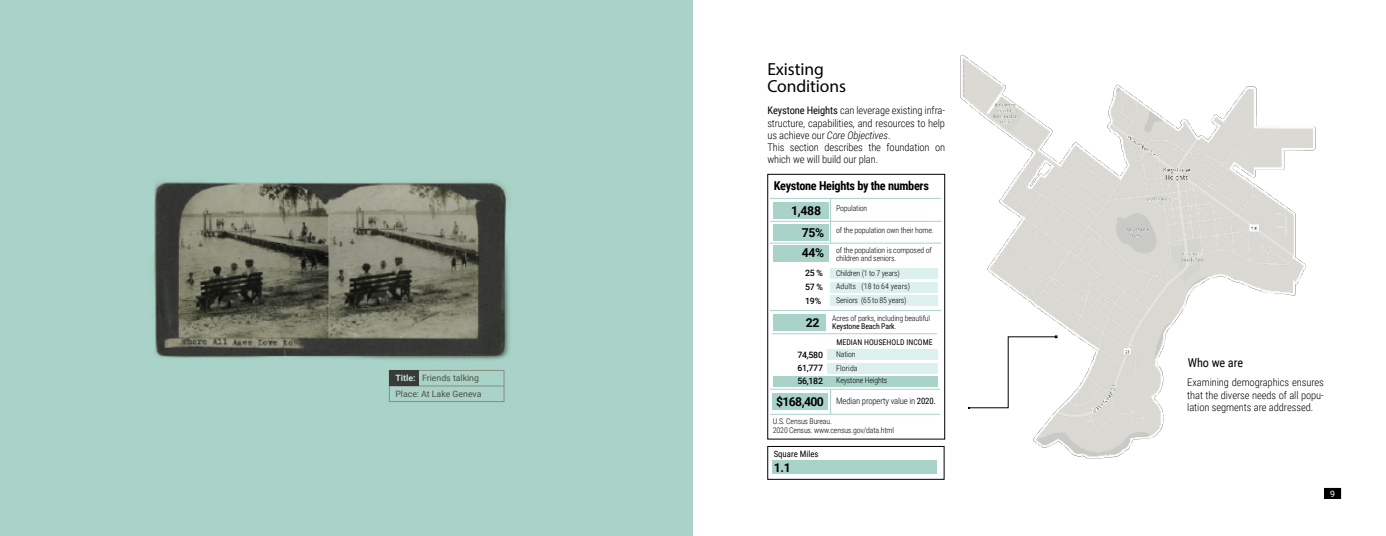
<style>
.page{position:relative;width:1386px;height:536px;background:#fff}
.page>*{position:absolute;margin:0;border:0;box-sizing:border-box;transform-origin:0 0}
.t1{font:17.5px/17.5px "Myriad Pro";letter-spacing:-.005em;color:#000}
.t2{font:700 12.25px "Roboto Condensed";letter-spacing:-.025em;color:#000}
.t3{font:700 12.25px "Roboto";letter-spacing:-.025em;color:#000}
.t4{font:12.25px "Roboto Condensed";letter-spacing:-.005em;color:#000}
.t5{font:300 10.5px/12.2px "Roboto Condensed";letter-spacing:-.01em;color:#000}
.t6{font:8.75px "Roboto";color:#4f5040}
.t7{font:500 8.75px "Roboto";letter-spacing:-.025em;color:#000}
.t8{font:300 8.75px "Roboto Condensed";letter-spacing:-.02em;color:#000}
.t9{font:8.75px "Roboto Condensed";color:#000}
.t10{font:8.75px "Roboto";color:#fff}
.t11{font:300 7.88px/7.9px "Roboto Condensed";letter-spacing:-.02em;color:#000}
.t12{font:300 7.88px "Roboto Condensed";letter-spacing:.01em;color:#000}
.t13{font:7.88px "Roboto Condensed";letter-spacing:.01em;color:#000}
.s1{font-weight:700;color:#c1e3e4}
.s2{font-weight:400}
.s3{font-style:italic}
</style>
<div class="page">
<svg style="left:1324px;top:487px;width:17px;height:12px"></svg>
<img style="left:0;top:0;width:693px;height:536px">
<img style="left:869px;top:54px;width:447px;height:412px">
<svg style="left:968px;top:335px;width:89px;height:73px"></svg>
<div style="left:827px;top:349px;width:111px;height:11px;background:#dcf0ee"></div>
<div style="left:831px;top:295px;width:107px;height:11px;background:#dcf0ee"></div>
<div style="left:831px;top:281px;width:107px;height:11px;background:#dcf0ee"></div>
<div style="left:831px;top:268px;width:107px;height:10px;background:#dcf0ee"></div>
<div style="left:773px;top:202px;width:56px;height:17px;background:#a9d3c9"></div>
<div style="left:773px;top:224px;width:56px;height:16px;background:#a9d3c9"></div>
<div style="left:773px;top:245px;width:56px;height:16px;background:#a9d3c9"></div>
<div style="left:773px;top:315px;width:52px;height:16px;background:#a9d3c9"></div>
<div style="left:772px;top:393px;width:56px;height:16px;background:#a9d3c9"></div>
<div style="left:827px;top:363px;width:111px;height:10px;background:#dcf0ee"></div>
<div style="left:773px;top:375px;width:165px;height:11px;background:#a9d3c9"></div>
<hr style="left:770px;top:221px;width:171px;height:1px;background:#a9d3c9">
<hr style="left:770px;top:198px;width:171px;height:1px;background:#a9d3c9">
<hr style="left:770px;top:243px;width:171px;height:1px;background:#a9d3c9">
<hr style="left:770px;top:310px;width:171px;height:1px;background:#a9d3c9">
<hr style="left:772px;top:333px;width:165px;height:1px;background:#a9d3c9">
<hr style="left:770px;top:389px;width:170px;height:1px;background:#a9d3c9">
<hr style="left:770px;top:414px;width:170px;height:1px;background:#a9d3c9">
<div style="left:767px;top:174px;width:178px;height:265px;border:1px solid #000"></div>
<hr style="left:830px;top:198px;width:1px;height:45px;background:#a9d3c9">
<svg style="left:830px;top:390px;width:1px;height:24px"></svg>
<div style="left:389px;top:370px;width:115px;height:31px;border:1px solid #8a8c76"></div>
<hr style="left:389px;top:385px;width:115px;height:1px;background:#8a8c76">
<div style="left:389px;top:370px;width:29px;height:15px;background:#393b36"></div>
<div style="left:772px;top:460px;width:164px;height:14px;background:#a9d3c9"></div>
<div style="left:767px;top:446px;width:177px;height:33px;border:1px solid #000"></div>
<p class="t6" style="left:395px;top:372px;width:85px"><span class="s1">Title:</span> Friends talking</p>
<p class="t6" style="left:395px;top:387px;width:88px">Place: At Lake Geneva</p>
<h1 class="t1" style="left:767px;top:60px;width:80px">Existing<br>Conditions</h1>
<p class="t5" style="left:767px;top:104px;width:179px"><span class="s2">Keystone Heights</span> can leverage existing infra&shy;structure, capabilities, and resources to help us achieve our <span class="s3">Core Objectives</span>.<br>This section describes the foundation on which we will build our plan.</p>
<p class="t2" style="left:774px;top:177px;width:157px">Keystone Heights by the numbers</p>
<p class="t3" style="left:791px;top:202px;width:31px">1,488</p>
<p class="t11" style="left:836px;top:204px;width:33px">Population</p>
<p class="t3" style="left:802px;top:224px;width:24px">75%</p>
<p class="t11" style="left:836px;top:225px;width:99px">of the population own their home.</p>
<p class="t3" style="left:802px;top:244px;width:24px">44%</p>
<p class="t11" style="left:836px;top:246px;width:97px">of the population is composed of children and seniors.</p>
<p class="t7" style="left:805px;top:267px;width:19px">25 %</p>
<p class="t11" style="left:836px;top:268px;width:65px">Children (1 to 7 years)</p>
<p class="t7" style="left:805px;top:281px;width:19px">57 %</p>
<p class="t12" style="left:836px;top:281px;width:75px">Adults (18 to 64 years)</p>
<p class="t7" style="left:805px;top:294px;width:17px">19%</p>
<p class="t11" style="left:836px;top:296px;width:72px">Seniors (65 to 85 years)</p>
<p class="t3" style="left:806px;top:313px;width:15px">22</p>
<p class="t7" style="left:797px;top:348px;width:27px">74,580</p>
<p class="t7" style="left:797px;top:361px;width:27px">61,777</p>
<p class="t11" style="left:832px;top:313px;width:99px">Acres of parks, including beautiful<br><span class="s2">Keystone Beach Park</span>.</p>
<p class="t11" style="left:836px;top:350px;width:21px">Nation</p>
<p class="t13" style="left:836px;top:336px;width:98px">MEDIAN HOUSEHOLD INCOME</p>
<p class="t12" style="left:836px;top:362px;width:23px">Florida</p>
<p class="t7" style="left:797px;top:375px;width:27px">56,182</p>
<p class="t11" style="left:836px;top:376px;width:53px">Keystone Heights</p>
<p class="t3" style="left:776px;top:392px;width:49px">$168,400</p>
<p class="t8" style="left:836px;top:394px;width:101px">Median property value in <span class="s2">2020.</span></p>
<p class="t11" style="left:773px;top:416px;width:123px;line-height:8.8px">U.S. Census Bureau.<br>2020 Census. www.census.gov/data.html</p>
<p class="t9" style="left:774px;top:448px;width:46px">Square Miles</p>
<p class="t3" style="left:774px;top:458px;width:19px">1.1</p>
<p class="t4" style="left:1188px;top:353px;width:57px">Who we are</p>
<p class="t5" style="left:1187px;top:376px;width:138px;text-align:justify">Examining demographics ensures that the diverse needs of all popu&shy;lation segments are addressed.</p>
<p class="t10" style="left:1330px;top:487px;width:6px">9</p>
</div>
